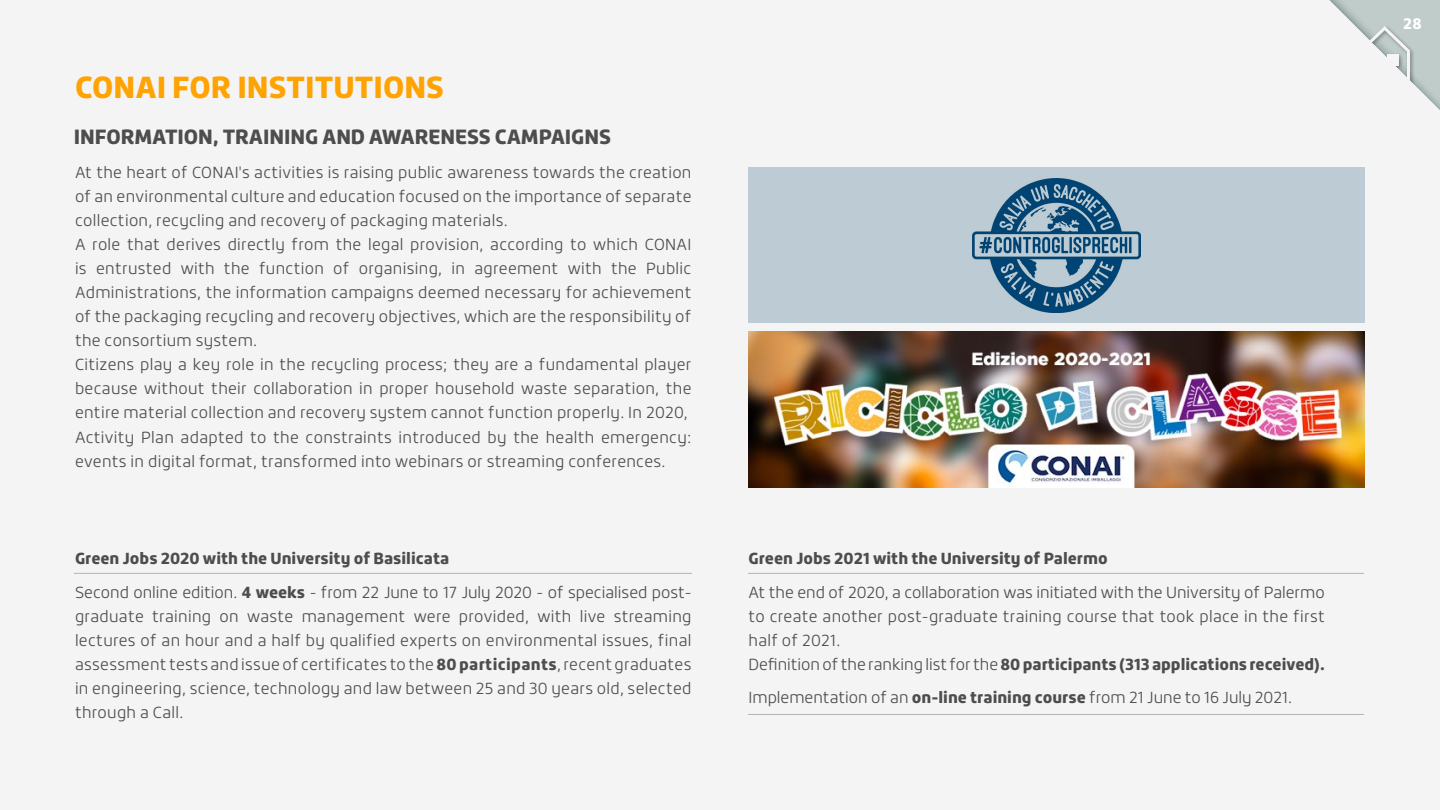
<style>
.page{position:relative;width:1440px;height:810px;background:#f5f4f4}
.page>*{position:absolute;margin:0;border:0;box-sizing:border-box;transform-origin:0 0}
.t1{font:900 30px "Roihu";color:#ffa303}
.t2{font:900 20.25px "Roihu";letter-spacing:-.005em;color:#4d4d4d}
.t3{font:300 15.75px/24px "Roihu";letter-spacing:.02em;color:#4d4d4d}
.t4{font:300 15.75px/33.8px "Roihu";color:#4d4d4d}
.t5{font:900 15.75px "Roihu";color:#4d4d4d}
.t6{font:900 15px "Roihu";color:#fff}
.s1{font-weight:900}
</style>
<div class="page">
<svg style="left:1329px;top:0;width:111px;height:110px"></svg>
<div style="left:748px;top:168px;width:617px;height:155px;background:#bdccd4"></div>
<img style="left:748px;top:331px;width:617px;height:156px">
<img style="left:973px;top:178px;width:168px;height:134px">
<hr style="left:74px;top:573px;width:618px;height:1px;background:#b3b3b3">
<hr style="left:748px;top:573px;width:616px;height:1px;background:#b3b3b3">
<hr style="left:748px;top:714px;width:616px;height:1px;background:#b3b3b3">
<h1 class="t1" style="left:75px;top:70px;width:371px">CONAI FOR INSTITUTIONS</h1>
<p class="t2" style="left:74px;top:126px;width:539px">INFORMATION, TRAINING AND AWARENESS CAMPAIGNS</p>
<p class="t3" style="left:75px;top:161px;width:618px">At the heart of CONAI's activities is raising public awareness towards the creation of an environmental culture and education focused on the importance of separate collection, recycling and recovery of packaging materials.<br>A role that derives directly from the legal provision, according to which CONAI is entrusted with the function of organising, in agreement with the Public Administrations, the information campaigns deemed necessary for achievement of the packaging recycling and recovery objectives, which are the responsibility of the consortium system.<br>Citizens play a key role in the recycling process; they are a fundamental player because without their collaboration in proper household waste separation, the entire material collection and recovery system cannot function properly. In 2020, Activity Plan adapted to the constraints introduced by the health emergency: events in digital format, transformed into webinars or streaming conferences.</p>
<p class="t4" style="left:75px;top:542px;width:618px"><span class="s1">Green Jobs 2020 with the University of Basilicata<br></span>Second online edition. <span class="s1">4 weeks</span> - from 22 June to 17 July 2020 - of specialised post-</p>
<p class="t3" style="left:75px;top:604px;width:618px;text-align:justify">graduate training on waste management were provided, with live streaming lectures of an hour and a half by qualified experts on environmental issues, final assessment tests and issue of certificates to the <span class="s1">80 participants</span>, recent graduates in engineering, science, technology and law between 25 and 30 years old, selected through a Call.</p>
<p class="t5" style="left:749px;top:549px;width:361px">Green Jobs 2021 with the University of Palermo</p>
<p class="t3" style="left:749px;top:580px;width:578px">At the end of 2020, a collaboration was initiated with the University of Palermo to create another post-graduate training course that took place in the first half of 2021.<br>Definition of the ranking list for the <span class="s1">80 participants (313 applications received).</span></p>
<p class="t4" style="left:749px;top:681px;width:545px">Implementation of an <span class="s1">on-line training course</span> from 21 June to 16 July 2021.</p>
<p class="t6" style="left:1403px;top:15px;width:20px">28</p>
</div>
